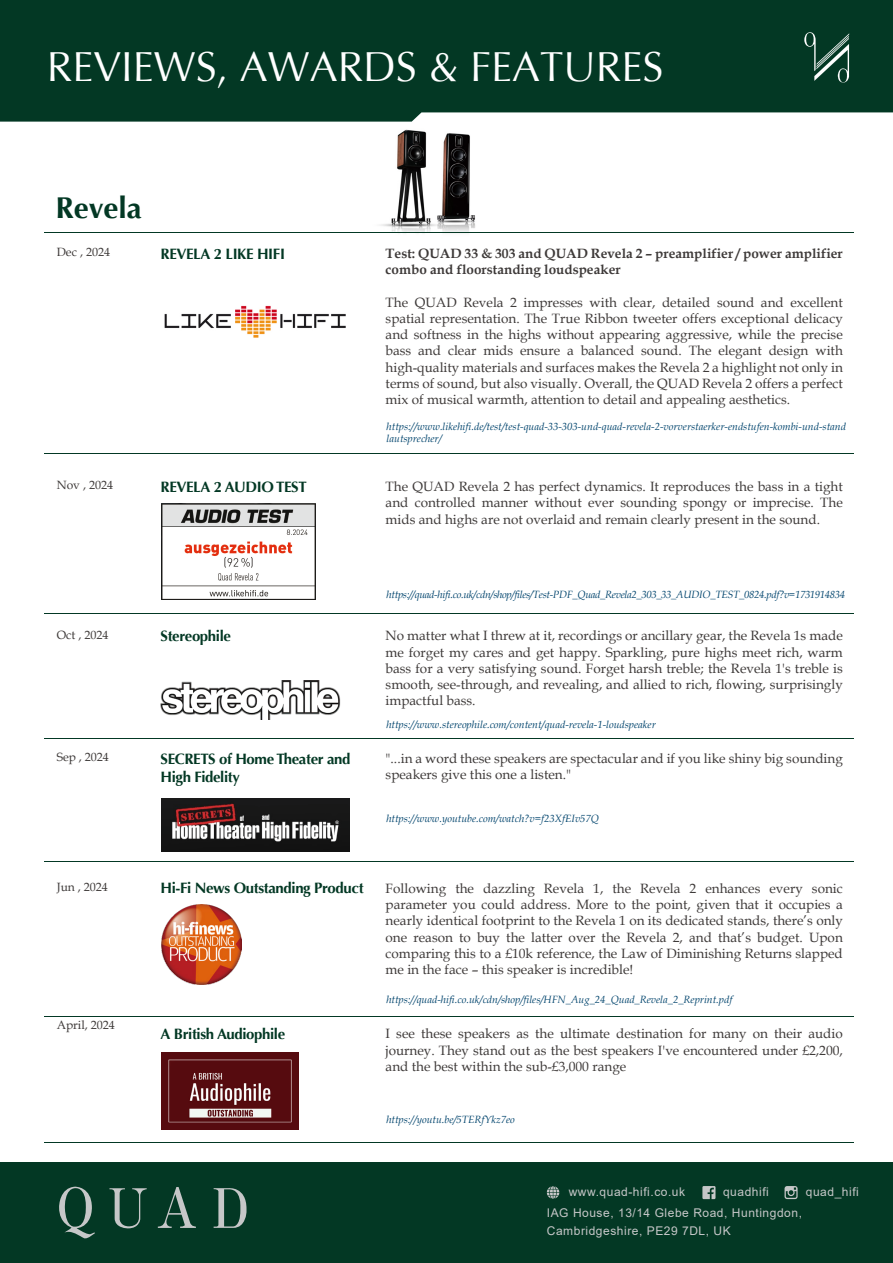
<style>
.page{position:relative;width:893px;height:1263px;background:#fff}
.page>*{position:absolute;margin:0;border:0;box-sizing:border-box;transform-origin:0 0}
.t1{font:41.85px "Optima";color:#fff}
.t2{font:700 30px "Optima";color:#033824}
.t3{font:700 15px/18px "Optima";letter-spacing:-.025em;color:#033824}
.t4{font:13.5px/16.2px "Book Antiqua";color:#3e3a39;text-align:justify}
.t5{font:700 13.5px/16.2px "Book Antiqua";color:#3e3a39}
.t6{font:12px/18.8px "Arial";letter-spacing:.045em;color:#c6c7c8}
.t7{font:12px "Book Antiqua";color:#3e3a39}
.t8{font:italic 10.5px/12.6px "Book Antiqua";color:#00446d}
.t9{font:italic 10.5px "Book Antiqua";letter-spacing:-.025em;color:#00446d}
</style>
<div class="page">
<img style="left:380px;top:129px;width:95px;height:103px">
<div style="left:0;top:0;width:893px;height:122px;background:#033824"></div>
<svg style="left:804px;top:32px;width:45px;height:51px;background:#325d4d"></svg>
<div style="left:0;top:1162px;width:893px;height:101px;background:#033824"></div>
<svg style="left:109px;top:1188px;width:38px;height:40px"></svg>
<svg style="left:158px;top:1187px;width:38px;height:41px"></svg>
<svg style="left:214px;top:1188px;width:32px;height:40px"></svg>
<svg style="left:59px;top:1186px;width:36px;height:52px"></svg>
<svg style="left:784px;top:1186px;width:14px;height:13px"></svg>
<svg style="left:547px;top:1186px;width:12px;height:13px"></svg>
<svg style="left:702px;top:1186px;width:13px;height:13px"></svg>
<hr style="left:45px;top:232px;width:809px;height:1px;background:#033824">
<hr style="left:45px;top:1016px;width:809px;height:1px;background:#033824">
<img style="left:161px;top:904px;width:80px;height:80px">
<hr style="left:45px;top:1142px;width:809px;height:1px;background:#033824">
<img style="left:161px;top:1053px;width:137px;height:77px">
<hr style="left:45px;top:861px;width:809px;height:1px;background:#033824">
<img style="left:162px;top:798px;width:187px;height:53px">
<hr style="left:45px;top:738px;width:809px;height:1px;background:#033824">
<img style="left:161px;top:680px;width:179px;height:39px">
<img style="left:162px;top:503px;width:153px;height:97px">
<hr style="left:45px;top:613px;width:809px;height:1px;background:#033824">
<img style="left:164px;top:305px;width:182px;height:33px">
<hr style="left:45px;top:453px;width:809px;height:1px;background:#033824">
<h1 class="t1" style="left:47px;top:42px;width:618px">REVIEWS, AWARDS &amp; FEATURES</h1>
<h2 class="t2" style="left:56px;top:190px;width:88px">Revela</h2>
<p class="t7" style="left:57px;top:244px;width:55px">Dec , 2024</p>
<p class="t3" style="left:161px;top:245px;width:126px">REVELA 2 LIKE HIFI</p>
<p class="t7" style="left:57px;top:477px;width:58px">Nov , 2024</p>
<p class="t3" style="left:161px;top:478px;width:148px">REVELA 2 AUDIO TEST</p>
<p class="t5" style="left:386px;top:245px;width:459px">Test: QUAD 33 &amp; 303 and QUAD Revela 2 – preamplifier / power amplifier combo and floorstanding loudspeaker</p>
<p class="t4" style="left:386px;top:294px;width:459px">The QUAD Revela 2 impresses with clear, detailed sound and excellent spatial representation. The True Ribbon tweeter offers exceptional delicacy and softness in the highs without appearing aggressive, while the precise bass and clear mids ensure a balanced sound. The elegant design with high-quality materials and surfaces makes the Revela 2 a highlight not only in terms of sound, but also visually. Overall, the QUAD Revela 2 offers a perfect mix of musical warmth, attention to detail and appealing aesthetics.</p>
<p class="t8" style="left:387px;top:419px;width:461px">https://www.likehifi.de/test/test-quad-33-303-und-quad-revela-2-vorverstaerker-endstufen-kombi-und-stand lautsprecher/</p>
<p class="t4" style="left:386px;top:478px;width:459px">The QUAD Revela 2 has perfect dynamics. It reproduces the bass in a tight and controlled manner without ever sounding spongy or imprecise. The mids and highs are not overlaid and remain clearly present in the sound.</p>
<p class="t7" style="left:57px;top:626px;width:53px">Oct , 2024</p>
<p class="t3" style="left:161px;top:627px;width:72px">Stereophile</p>
<p class="t7" style="left:57px;top:749px;width:54px">Sep , 2024</p>
<p class="t3" style="left:161px;top:750px;width:191px">SECRETS of Home Theater and<br>High Fidelity</p>
<p class="t9" style="left:387px;top:587px;width:460px">https://quad-hifi.co.uk/cdn/shop/files/Test-PDF_Quad_Revela2_303_33_AUDIO_TEST_0824.pdf?v=1731914834</p>
<p class="t4" style="left:386px;top:627px;width:459px">No matter what I threw at it, recordings or ancillary gear, the Revela 1s made me forget my cares and get happy. Sparkling, pure highs meet rich, warm bass for a very satisfying sound. Forget harsh treble; the Revela 1's treble is smooth, see-through, and revealing, and allied to rich, flowing, surprisingly impactful bass.</p>
<p class="t8" style="left:386px;top:718px;width:271px">https://www.stereophile.com/content/quad-revela-1-loudspeaker</p>
<p class="t4" style="left:386px;top:750px;width:459px">"...in a word these speakers are spectacular and if you like shiny big sounding speakers give this one a listen."</p>
<p class="t8" style="left:386px;top:812px;width:214px">https://www.youtube.com/watch?v=f23XfEIv57Q</p>
<p class="t7" style="left:57px;top:879px;width:53px">Jun , 2024</p>
<p class="t3" style="left:161px;top:879px;width:205px">Hi-Fi News Outstanding Product</p>
<p class="t7" style="left:57px;top:1016px;width:60px">April, 2024</p>
<p class="t3" style="left:161px;top:1025px;width:126px">A British Audiophile</p>
<p class="t4" style="left:386px;top:880px;width:459px">Following the dazzling Revela 1, the Revela 2 enhances every sonic parameter you could address. More to the point, given that it occupies a nearly identical footprint to the Revela 1 on its dedicated stands, there’s only one reason to buy the latter over the Revela 2, and that’s budget. Upon comparing this to a £10k reference, the Law of Diminishing Returns slapped me in the face – this speaker is incredible!</p>
<p class="t8" style="left:386px;top:993px;width:347px">https://quad-hifi.co.uk/cdn/shop/files/HFN_Aug_24_Quad_Revela_2_Reprint.pdf</p>
<p class="t4" style="left:386px;top:1025px;width:459px">I see these speakers as the ultimate destination for many on their audio journey. They stand out as the best speakers I've encountered under £2,200, and the best within the sub-£3,000 range</p>
<p class="t8" style="left:386px;top:1112px;width:130px">https://youtu.be/5TERfYkz7eo</p>
<p class="t6" style="left:569px;top:1182px;width:118px">www.quad-hifi.co.uk</p>
<p class="t6" style="left:723px;top:1182px;width:47px">quadhifi</p>
<p class="t6" style="left:806px;top:1182px;width:55px">quad_hifi</p>
<p class="t6" style="left:547px;top:1203px;width:257px">IAG House, 13/14 Glebe Road, Huntingdon,<br>Cambridgeshire, PE29 7DL, UK</p>
</div>
